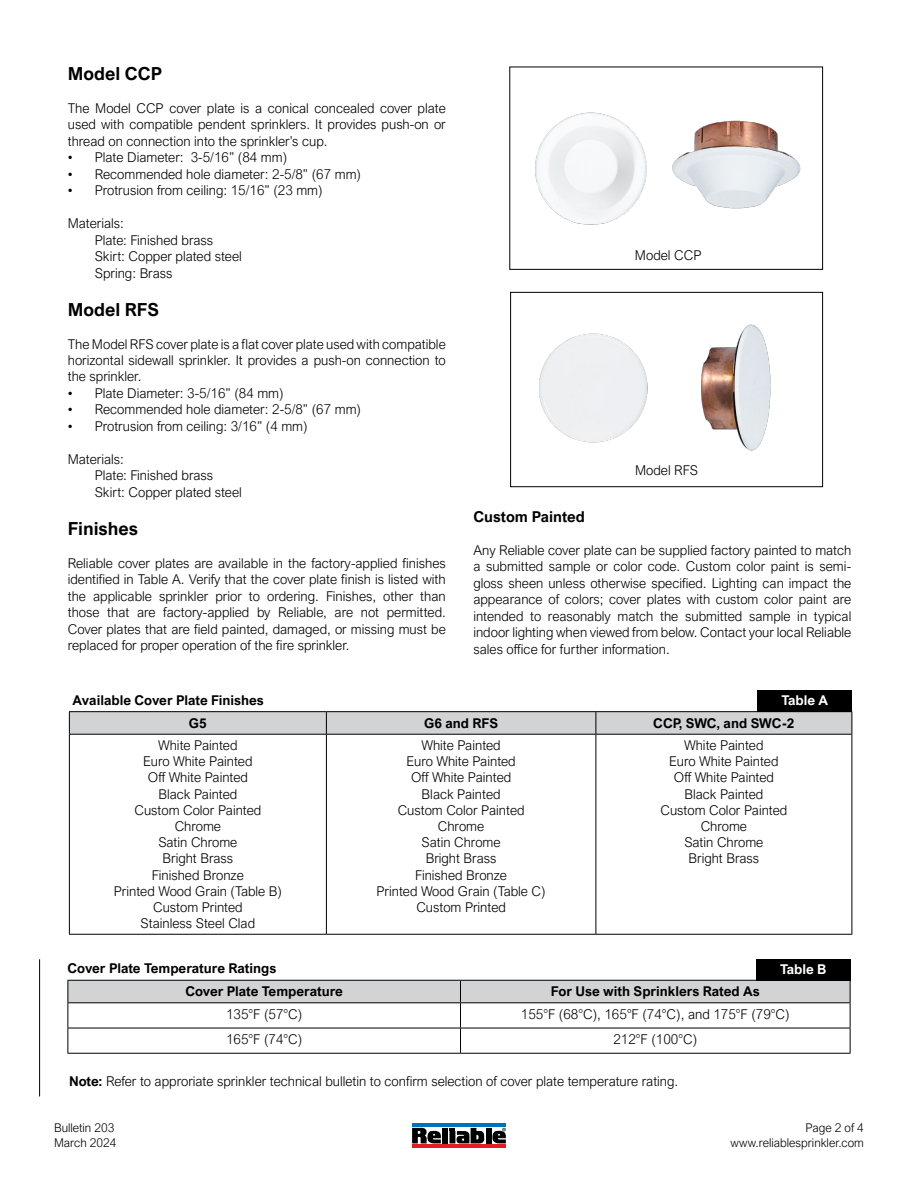
<style>
.page{position:relative;width:918px;height:1188px;background:#fff}
.page>*{position:absolute;margin:0;border:0;box-sizing:border-box;transform-origin:0 0}
.t1{font:700 18px "Arial Nova";color:#000}
.t2{font:700 15px "Arial Nova";color:#000}
.t3{font:300 13.5px/16.2px "Arial Nova";color:#000;text-align:justify}
.t4{font:700 13.5px "Arial Nova";color:#000}
.t5{font:700 13.5px "Arial Nova";color:#fff}
.t6{font:300 12px/14.4px "Arial Nova";color:#000}
.s1{font-weight:700}
</style>
<div class="page">
<svg style="left:412px;top:1128px;width:29px;height:15px"></svg>
<div style="left:442px;top:1128px;width:6px;height:15px;background:#000"></div>
<div style="left:486px;top:1128px;width:5px;height:15px;background:#000"></div>
<svg style="left:449px;top:1128px;width:35px;height:16px"></svg>
<svg style="left:492px;top:1128px;width:14px;height:15px"></svg>
<hr style="left:412px;top:1144px;width:94px;height:4px;background:#de1c24">
<hr style="left:412px;top:1124px;width:94px;height:3px;background:#0072bc">
<div style="left:509px;top:67px;width:314px;height:203px;border:1px solid #000"></div>
<img style="left:535px;top:112px;width:112px;height:113px">
<img style="left:672px;top:120px;width:129px;height:89px">
<div style="left:510px;top:292px;width:313px;height:195px;border:1px solid #000"></div>
<img style="left:539px;top:333px;width:109px;height:110px">
<img style="left:701px;top:324px;width:70px;height:127px">
<hr style="left:69px;top:711px;width:257px;height:1px;background:#000">
<hr style="left:326px;top:711px;width:270px;height:1px;background:#000">
<hr style="left:596px;top:711px;width:256px;height:1px;background:#000">
<svg style="left:69px;top:712px;width:784px;height:22px"></svg>
<hr style="left:69px;top:734px;width:257px;height:1px;background:#000">
<hr style="left:69px;top:735px;width:1px;height:199px;background:#000">
<hr style="left:326px;top:734px;width:270px;height:1px;background:#000">
<hr style="left:326px;top:735px;width:1px;height:199px;background:#000">
<hr style="left:596px;top:734px;width:256px;height:1px;background:#000">
<hr style="left:596px;top:735px;width:1px;height:199px;background:#000">
<hr style="left:852px;top:735px;width:1px;height:199px;background:#000">
<hr style="left:69px;top:934px;width:257px;height:1px;background:#000">
<hr style="left:326px;top:934px;width:270px;height:1px;background:#000">
<hr style="left:596px;top:934px;width:256px;height:1px;background:#000">
<div style="left:758px;top:691px;width:94px;height:21px;background:#000"></div>
<svg style="left:68px;top:980px;width:783px;height:73px"></svg>
<hr style="left:68px;top:1053px;width:392px;height:1px;background:#000">
<hr style="left:460px;top:1053px;width:390px;height:1px;background:#000">
<div style="left:756px;top:959px;width:94px;height:21px;background:#000"></div>
<hr style="left:39px;top:959px;width:1px;height:137px;background:#000">
<h1 class="t1" style="left:68px;top:63px;width:96px">Model CCP</h1>
<p class="t3" style="left:68px;top:100px;width:380px">The Model CCP cover plate is a conical concealed cover plate used with compatible pendent sprinklers. It provides push-on or thread on connection into the sprinkler’s cup.</p>
<p class="t3" style="left:68px;top:149px;width:221px">• Plate Diameter: 3-5/16” (84 mm)</p>
<p class="t3" style="left:68px;top:166px;width:295px">• Recommended hole diameter: 2-5/8” (67 mm)</p>
<p class="t3" style="left:68px;top:182px;width:256px">• Protrusion from ceiling: 15/16” (23 mm)</p>
<p class="t3" style="left:95px;top:215px;width:149px;text-align:left;text-indent:-27px">Materials:<br>Plate: Finished brass<br>Skirt: Copper plated steel<br>Spring: Brass</p>
<h1 class="t1" style="left:68px;top:299px;width:93px">Model RFS</h1>
<p class="t3" style="left:68px;top:336px;width:380px">The Model RFS cover plate is a flat cover plate used with compatible horizontal sidewall sprinkler. It provides a push-on connection to the sprinkler.</p>
<p class="t3" style="left:68px;top:385px;width:217px">• Plate Diameter: 3-5/16” (84 mm)</p>
<p class="t3" style="left:68px;top:402px;width:295px">• Recommended hole diameter: 2-5/8” (67 mm)</p>
<p class="t3" style="left:68px;top:418px;width:241px">• Protrusion from ceiling: 3/16” (4 mm)</p>
<p class="t3" style="left:95px;top:451px;width:149px;text-align:left;text-indent:-27px">Materials:<br>Plate: Finished brass<br>Skirt: Copper plated steel</p>
<h1 class="t1" style="left:68px;top:518px;width:72px">Finishes</h1>
<p class="t3" style="left:68px;top:555px;width:380px">Reliable cover plates are available in the factory-applied finishes identified in Table A. Verify that the cover plate finish is listed with the applicable sprinkler prior to ordering. Finishes, other than those that are factory-applied by Reliable, are not permitted.<br>Cover plates that are field painted, damaged, or missing must be replaced for proper operation of the fire sprinkler.</p>
<p class="t3" style="left:635px;top:247px;width:68px">Model CCP</p>
<p class="t3" style="left:635px;top:462px;width:65px">Model RFS</p>
<p class="t2" style="left:473px;top:508px;width:113px">Custom Painted</p>
<p class="t3" style="left:473px;top:542px;width:380px">Any Reliable cover plate can be supplied factory painted to match a submitted sample or color code. Custom color paint is semi&shy;gloss sheen unless otherwise specified. Lighting can impact the appearance of colors; cover plates with custom color paint are intended to reasonably match the submitted sample in typical indoor lighting when viewed from below. Contact your local Reliable sales office for further information.</p>
<p class="t4" style="left:72px;top:692px;width:193px">Available Cover Plate Finishes</p>
<p class="t5" style="left:781px;top:692px;width:48px">Table A</p>
<p class="t4" style="left:189px;top:715px;width:19px">G5</p>
<p class="t4" style="left:424px;top:715px;width:75px">G6 and RFS</p>
<p class="t4" style="left:653px;top:715px;width:143px">CCP, SWC, and SWC-2</p>
<p class="t3" style="left:114px;top:737px;width:169px;text-align:center">White Painted<br>Euro White Painted<br>Off White Painted<br>Black Painted<br>Custom Color Painted<br>Chrome<br>Satin Chrome<br>Bright Brass<br>Finished Bronze<br>Printed Wood Grain (Table B)<br>Custom Printed<br>Stainless Steel Clad</p>
<p class="t3" style="left:377px;top:737px;width:171px;text-align:center">White Painted<br>Euro White Painted<br>Off White Painted<br>Black Painted<br>Custom Color Painted<br>Chrome<br>Satin Chrome<br>Bright Brass<br>Finished Bronze<br>Printed Wood Grain (Table C)<br>Custom Printed</p>
<p class="t3" style="left:660px;top:737px;width:128px;text-align:center">White Painted<br>Euro White Painted<br>Off White Painted<br>Black Painted<br>Custom Color Painted<br>Chrome<br>Satin Chrome<br>Bright Brass</p>
<p class="t4" style="left:67px;top:961px;width:210px">Cover Plate Temperature Ratings</p>
<p class="t5" style="left:780px;top:961px;width:48px">Table B</p>
<p class="t4" style="left:185px;top:984px;width:159px">Cover Plate Temperature</p>
<p class="t4" style="left:551px;top:984px;width:210px">For Use with Sprinklers Rated As</p>
<p class="t3" style="left:226px;top:1006px;width:78px">135°F (57°C)</p>
<p class="t3" style="left:521px;top:1006px;width:270px">155°F (68°C), 165°F (74°C), and 175°F (79°C)</p>
<p class="t3" style="left:226px;top:1031px;width:78px">165°F (74°C)</p>
<p class="t3" style="left:613px;top:1031px;width:85px">212°F (100°C)</p>
<p class="t3" style="left:69px;top:1073px;width:611px"><span class="s1">Note:</span> Refer to approriate sprinkler technical bulletin to confirm selection of cover plate temperature rating.</p>
<p class="t6" style="left:54px;top:1121px;width:64px">Bulletin 203<br>March 2024</p>
<p class="t6" style="left:730px;top:1121px;width:135px;text-align:right">Page 2 of 4 www.reliablesprinkler.com</p>
</div>
